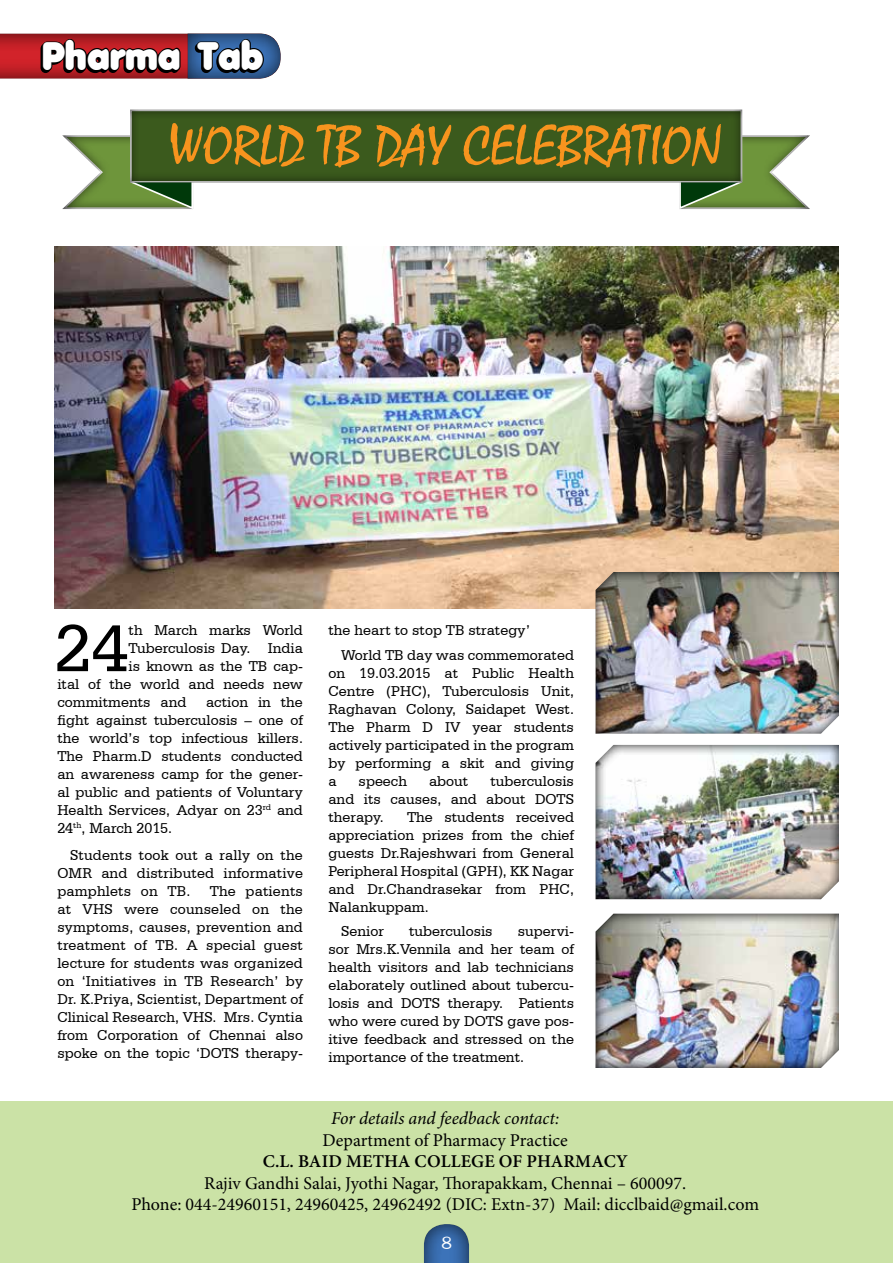
<style>
.page{position:relative;width:893px;height:1263px;background:#fff}
.page>*{position:absolute;margin:0;border:0;box-sizing:border-box;transform-origin:0 0}
.t1{font:70.35px "Serifa BT";color:#000}
.t2{font:57px "Mistral";color:#f7941e}
.t3{font:37.95px "Anja Eliane Nornal";color:#fff;scale:.94 1}
.t4{font:18px/21.6px "Minion Pro";color:#000;text-align:center}
.t5{font:600 18px "Minion Pro";letter-spacing:.01em;color:#000}
.t6{font:italic 18px "Minion Pro";letter-spacing:-.005em;color:#000}
.t7{font:18px "Frankfurt Gothic";color:#fff}
.t8{font:15px/18px "Serifa BT";color:#000;text-align:justify}
</style>
<div class="page">
<svg style="left:62px;top:135px;width:132px;height:74px"></svg>
<svg style="left:679px;top:135px;width:131px;height:74px"></svg>
<div style="left:128px;top:108px;width:615px;height:76px;background:#000;opacity:.75"></div>
<svg style="left:0;top:34px;width:281px;height:45px;background:#6f2b3c"></svg>
<div style="left:0;top:1101px;width:893px;height:162px;background:#cbe2a6"></div>
<div style="left:423px;top:1223px;width:48px;height:40px;background:#000;opacity:.75"></div>
<img style="left:55px;top:247px;width:784px;height:361px">
<img style="left:595px;top:744px;width:244px;height:155px">
<img style="left:595px;top:913px;width:244px;height:155px">
<img style="left:594px;top:572px;width:245px;height:162px">
<h3 class="t3" style="left:42px;top:38px;width:237px">Pharma Tab</h3>
<h2 class="t2" style="left:168px;top:112px;width:555px">WORLD TB DAY CELEBRATION</h2>
<h1 class="t1" style="left:54px;top:606px;width:76px">24</h1>
<p class="t8" style="left:129px;top:621px;width:176px">th March marks World</p>
<p class="t8" style="left:129px;top:639px;width:176px">Tuberculosis Day. India</p>
<p class="t8" style="left:129px;top:657px;width:176px">is known as the TB cap-</p>
<p class="t8" style="left:57px;top:675px;width:247px">ital of the world and needs new</p>
<p class="t8" style="left:57px;top:693px;width:131px">commitments and</p>
<p class="t8" style="left:57px;top:693px;width:247px;text-indent:149px">action in the fight against tuberculosis – one of the world’s top infectious killers.<br>The Pharm.D students conducted an awareness camp for the gener&shy;al public and patients of Voluntary Health Services, Adyar on 23<sup>rd</sup> and 24<sup>th</sup>, March 2015.</p>
<p class="t8" style="left:57px;top:845px;width:247px;text-indent:13px">Students took out a rally on the OMR and distributed informative pamphlets on TB.</p>
<p class="t8" style="left:57px;top:881px;width:247px;text-indent:152px">The patients at VHS were counseled on the symptoms, causes, prevention and treatment of TB. A special guest lecture for students was organized on ‘Initiatives in TB Research’ by Dr. K.Priya, Scientist, Department of Clinical Research, VHS. Mrs. Cyntia from Corporation of Chennai also spoke on the topic ‘DOTS therapy-</p>
<p class="t8" style="left:341px;top:618px;width:234px;line-height:24.3px;text-indent:-13px">the heart to stop TB strategy’<br>World TB day was commemorated</p>
<p class="t8" style="left:328px;top:663px;width:247px">on 19.03.2015 at Public Health Centre (PHC), Tuberculosis Unit, Raghavan Colony, Saidapet West.<br>The Pharm D IV year students actively participated in the program by performing a skit and giving a</p>
<p class="t8" style="left:328px;top:771px;width:247px;text-indent:162px">tuberculosis and its causes, and about DOTS therapy.</p>
<p class="t8" style="left:359px;top:771px;width:50px">speech</p>
<p class="t8" style="left:429px;top:771px;width:41px">about</p>
<p class="t8" style="left:328px;top:807px;width:247px;text-indent:79px">The students received appreciation prizes from the chief guests Dr.Rajeshwari from General Peripheral Hospital (GPH), KK Nagar and Dr.Chandrasekar from PHC, Nalankuppam.</p>
<p class="t8" style="left:341px;top:922px;width:44px">Senior</p>
<p class="t8" style="left:409px;top:922px;width:85px">tuberculosis</p>
<p class="t8" style="left:328px;top:922px;width:247px;text-indent:189px">supervi&shy;sor Mrs.K.Vennila and her team of health visitors and lab technicians elaborately outlined about tubercu&shy;losis and DOTS therapy. Patients who were cured by DOTS gave pos&shy;itive feedback and stressed on the importance of the treatment.</p>
<p class="t6" style="left:331px;top:1106px;width:230px">For details and feedback contact:</p>
<p class="t4" style="left:322px;top:1129px;width:247px">Department of Pharmacy Practice</p>
<p class="t5" style="left:263px;top:1149px;width:366px">C.L. BAID METHA COLLEGE OF PHARMACY</p>
<p class="t4" style="left:131px;top:1172px;width:629px">Rajiv Gandhi Salai, Jyothi Nagar, Thorapakkam, Chennai – 600097.<br>Phone: 044-24960151, 24960425, 24962492 (DIC: Extn-37) Mail: dicclbaid@gmail.com</p>
<p class="t7" style="left:442px;top:1232px;width:12px">8</p>
</div>
